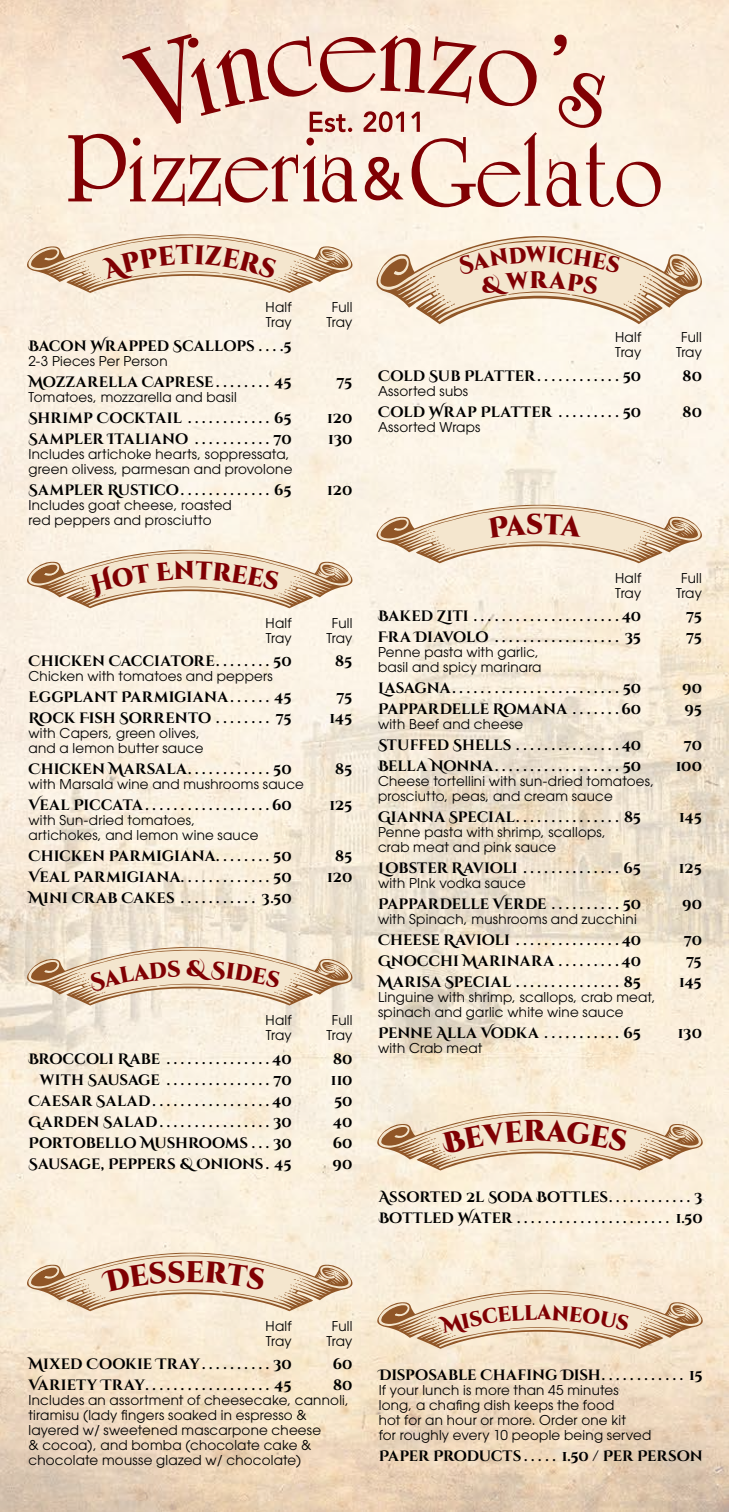
<style>
.page{position:relative;width:729px;height:1512px;background:#fff}
.page>*{position:absolute;margin:0;border:0;box-sizing:border-box;transform-origin:0 0}
.t1{font:900 24px "Cinzel Decorative";color:#800003;scale:.94 1}
.t2{font:900 22.5px "Cinzel Decorative";color:#800003;scale:.94 1}
.t3{font:700 15px/21px "Cinzel Decorative";letter-spacing:-.005em;color:#000}
.t4{font:700 15px "Cinzel Decorative";letter-spacing:.025em;color:#000}
.t5{font:700 15px "Cinzel Decorative";letter-spacing:.03em;color:#000}
.t6{font:700 15px "Cinzel Decorative";letter-spacing:.015em;color:#000}
.t7{font:13.5px/15px "Avant Garde";letter-spacing:.015em;color:#000}
</style>
<div class="page">
<img style="left:0;top:0;width:729px;height:1512px">
<svg style="left:553px;top:34px;width:14px;height:22px"></svg>
<svg style="left:558px;top:73px;width:47px;height:55px;background:#d2a096"></svg>
<svg style="left:547px;top:142px;width:114px;height:65px;background:#e0bcb2"></svg>
<svg style="left:68px;top:34px;width:472px;height:173px;background:#e2c0b3"></svg>
<svg style="left:26px;top:234px;width:327px;height:59px;background:#e8d6bd"></svg>
<svg style="left:26px;top:550px;width:327px;height:58px;background:#e8d6be"></svg>
<svg style="left:26px;top:1252px;width:327px;height:59px;background:#e8d4bb"></svg>
<svg style="left:377px;top:1112px;width:326px;height:59px;background:#e7d4ba"></svg>
<svg style="left:377px;top:1290px;width:326px;height:59px;background:#e6d2b7"></svg>
<svg style="left:26px;top:947px;width:327px;height:59px;background:#e5d3ba"></svg>
<svg style="left:376px;top:505px;width:327px;height:58px;background:#e8d6be"></svg>
<svg style="left:376px;top:236px;width:327px;height:88px;background:#e8d6bf"></svg>
<p class="t7" style="left:266px;top:300px;width:28px">Half</p>
<p class="t7" style="left:332px;top:300px;width:22px">Full</p>
<p class="t7" style="left:266px;top:315px;width:27px">Tray</p>
<p class="t7" style="left:327px;top:315px;width:27px">Tray</p>
<p class="t3" style="left:28px;top:336px;width:265px">BACON WRAPPED SCALLOPS . . . 5</p>
<p class="t7" style="left:28px;top:354px;width:141px">2-3 Pieces Per Person</p>
<p class="t3" style="left:28px;top:372px;width:265px">MOZZARELLA CAPRESE . . . . . . . . 45</p>
<p class="t3" style="left:337px;top:372px;width:17px">75</p>
<p class="t7" style="left:28px;top:390px;width:210px">Tomatoes, mozzarella and basil</p>
<p class="t3" style="left:28px;top:408px;width:265px">SHRIMP COCKTAIL . . . . . . . . . . . . 65</p>
<p class="t3" style="left:327px;top:408px;width:27px">120</p>
<p class="t3" style="left:28px;top:429px;width:265px">SAMPLER ITALIANO . . . . . . . . . . . 70</p>
<p class="t3" style="left:328px;top:429px;width:26px">130</p>
<p class="t7" style="left:28px;top:447px;width:266px">Includes artichoke hearts, soppressata, green olivess, parmesan and provolone</p>
<p class="t3" style="left:28px;top:480px;width:265px">SAMPLER RUSTICO . . . . . . . . . . . . . 65</p>
<p class="t3" style="left:327px;top:480px;width:27px">120</p>
<p class="t7" style="left:28px;top:498px;width:205px">Includes goat cheese, roasted red peppers and prosciutto</p>
<p class="t7" style="left:266px;top:615px;width:28px">Half</p>
<p class="t7" style="left:332px;top:615px;width:22px">Full</p>
<p class="t7" style="left:266px;top:630px;width:27px">Tray</p>
<p class="t7" style="left:327px;top:630px;width:27px">Tray</p>
<p class="t3" style="left:28px;top:651px;width:265px">CHICKEN CACCIATORE . . . . . . . . 50</p>
<p class="t3" style="left:335px;top:651px;width:19px">85</p>
<p class="t7" style="left:28px;top:669px;width:246px">Chicken with tomatoes and peppers</p>
<p class="t6" style="left:28px;top:688px;width:265px">EGGPLANT PARMIGIANA . . . . . . 45</p>
<p class="t3" style="left:337px;top:687px;width:17px">75</p>
<p class="t3" style="left:28px;top:708px;width:265px">ROCK FISH SORRENTO . . . . . . . . 75</p>
<p class="t3" style="left:330px;top:708px;width:24px">145</p>
<p class="t7" style="left:28px;top:726px;width:177px">with Capers, green olives, and a lemon butter sauce</p>
<p class="t3" style="left:28px;top:759px;width:265px">CHICKEN MARSALA . . . . . . . . . . . . 50</p>
<p class="t3" style="left:335px;top:759px;width:19px">85</p>
<p class="t7" style="left:28px;top:777px;width:277px">with Marsala wine and mushrooms sauce</p>
<p class="t3" style="left:28px;top:795px;width:265px">VEAL PICCATA . . . . . . . . . . . . . . . . . 60</p>
<p class="t3" style="left:329px;top:795px;width:25px">125</p>
<p class="t7" style="left:28px;top:813px;width:232px">with Sun-dried tomatoes, artichokes, and lemon wine sauce</p>
<p class="t3" style="left:28px;top:846px;width:265px">CHICKEN PARMIGIANA . . . . . . . . 50</p>
<p class="t3" style="left:335px;top:846px;width:19px">85</p>
<p class="t4" style="left:28px;top:868px;width:265px">VEAL PARMIGIANA . . . . . . . . . . . . . 50</p>
<p class="t3" style="left:327px;top:867px;width:27px">120</p>
<p class="t3" style="left:28px;top:888px;width:265px">MINI CRAB CAKES . . . . . . . . . . . 3.50</p>
<p class="t7" style="left:266px;top:1013px;width:28px">Half</p>
<p class="t7" style="left:332px;top:1013px;width:22px">Full</p>
<p class="t7" style="left:266px;top:1028px;width:27px">Tray</p>
<p class="t7" style="left:327px;top:1028px;width:27px">Tray</p>
<p class="t3" style="left:28px;top:1049px;width:265px">BROCCOLI RABE . . . . . . . . . . . . . . 40</p>
<p class="t3" style="left:333px;top:1049px;width:21px">80</p>
<p class="t3" style="left:40px;top:1070px;width:254px">WITH SAUSAGE . . . . . . . . . . . . . . . 70</p>
<p class="t3" style="left:331px;top:1070px;width:23px">110</p>
<p class="t4" style="left:28px;top:1091px;width:265px">CAESAR SALAD . . . . . . . . . . . . . . . . 40</p>
<p class="t3" style="left:334px;top:1091px;width:20px">50</p>
<p class="t5" style="left:28px;top:1112px;width:265px">GARDEN SALAD . . . . . . . . . . . . . . . . 30</p>
<p class="t3" style="left:333px;top:1112px;width:21px">40</p>
<p class="t3" style="left:28px;top:1133px;width:265px">PORTOBELLO MUSHROOMS . . . 30</p>
<p class="t3" style="left:333px;top:1133px;width:21px">60</p>
<p class="t3" style="left:29px;top:1154px;width:265px">SAUSAGE, PEPPERS &amp; ONIONS . 45</p>
<p class="t3" style="left:333px;top:1154px;width:21px">90</p>
<h2 class="t2" style="left:526px;top:240px;width:23px">w</h2>
<h1 class="t1" style="left:530px;top:265px;width:20px">r</h1>
<p class="t7" style="left:615px;top:330px;width:28px">Half</p>
<p class="t7" style="left:681px;top:330px;width:22px">Full</p>
<p class="t7" style="left:615px;top:345px;width:27px">Tray</p>
<p class="t7" style="left:676px;top:345px;width:27px">Tray</p>
<p class="t3" style="left:378px;top:366px;width:265px">COLD SUB PLATTER . . . . . . . . . . . . 50</p>
<p class="t3" style="left:683px;top:366px;width:21px">80</p>
<p class="t7" style="left:378px;top:384px;width:92px">Assorted subs</p>
<p class="t3" style="left:378px;top:402px;width:265px">COLD WRAP PLATTER . . . . . . . . . 50</p>
<p class="t3" style="left:683px;top:402px;width:21px">80</p>
<p class="t7" style="left:378px;top:420px;width:104px">Assorted Wraps</p>
<p class="t7" style="left:615px;top:570px;width:28px">Half</p>
<p class="t7" style="left:681px;top:570px;width:22px">Full</p>
<p class="t7" style="left:615px;top:585px;width:27px">Tray</p>
<p class="t7" style="left:676px;top:585px;width:27px">Tray</p>
<p class="t3" style="left:378px;top:606px;width:265px">BAKED ZITI . . . . . . . . . . . . . . . . . . . . 40</p>
<p class="t3" style="left:686px;top:606px;width:17px">75</p>
<p class="t3" style="left:378px;top:627px;width:265px">FRA DIAVOLO . . . . . . . . . . . . . . . . . . 35</p>
<p class="t3" style="left:686px;top:627px;width:17px">75</p>
<p class="t7" style="left:378px;top:645px;width:165px">Penne pasta with garlic, basil and spicy marinara</p>
<p class="t3" style="left:378px;top:678px;width:265px">LASAGNA . . . . . . . . . . . . . . . . . . . . . . . . 50</p>
<p class="t3" style="left:682px;top:678px;width:21px">90</p>
<p class="t3" style="left:378px;top:699px;width:265px">PAPPARDELLE ROMANA . . . . . . 60</p>
<p class="t3" style="left:684px;top:699px;width:19px">95</p>
<p class="t7" style="left:378px;top:717px;width:147px">with Beef and cheese</p>
<p class="t3" style="left:378px;top:735px;width:265px">STUFFED SHELLS . . . . . . . . . . . . . . 40</p>
<p class="t3" style="left:684px;top:735px;width:20px">70</p>
<p class="t3" style="left:378px;top:756px;width:265px">BELLA NONNA . . . . . . . . . . . . . . . . . . 50</p>
<p class="t3" style="left:676px;top:756px;width:28px">100</p>
<p class="t7" style="left:378px;top:774px;width:278px">Cheese tortellini with sun-dried tomatoes, prosciutto, peas, and cream sauce</p>
<p class="t3" style="left:378px;top:807px;width:265px">GIANNA SPECIAL . . . . . . . . . . . . . . . 85</p>
<p class="t3" style="left:679px;top:807px;width:24px">145</p>
<p class="t7" style="left:378px;top:825px;width:229px">Penne pasta with shrimp, scallops, crab meat and pink sauce</p>
<p class="t3" style="left:378px;top:858px;width:265px">LOBSTER RAVIOLI . . . . . . . . . . . . . . 65</p>
<p class="t3" style="left:679px;top:858px;width:25px">125</p>
<p class="t7" style="left:378px;top:876px;width:149px">with PInk vodka sauce</p>
<p class="t3" style="left:378px;top:894px;width:265px">PAPPARDELLE VERDE . . . . . . . . . . 50</p>
<p class="t3" style="left:682px;top:894px;width:21px">90</p>
<p class="t7" style="left:378px;top:912px;width:260px">with Spinach, mushrooms and zucchini</p>
<p class="t3" style="left:378px;top:930px;width:265px">CHEESE RAVIOLI . . . . . . . . . . . . . . 40</p>
<p class="t3" style="left:684px;top:930px;width:20px">70</p>
<p class="t3" style="left:378px;top:951px;width:265px">GNOCCHI MARINARA . . . . . . . . 40</p>
<p class="t3" style="left:686px;top:951px;width:17px">75</p>
<p class="t3" style="left:378px;top:972px;width:265px">MARISA SPECIAL . . . . . . . . . . . . . . . 85</p>
<p class="t3" style="left:679px;top:972px;width:24px">145</p>
<p class="t7" style="left:378px;top:990px;width:279px">Linguine with shrimp, scallops, crab meat, spinach and garlic white wine sauce</p>
<p class="t3" style="left:378px;top:1023px;width:265px">PENNE ALLA VODKA . . . . . . . . . . . 65</p>
<p class="t3" style="left:678px;top:1023px;width:26px">130</p>
<p class="t7" style="left:378px;top:1041px;width:106px">with Crab meat</p>
<p class="t3" style="left:379px;top:1187px;width:326px">ASSORTED 2L SODA BOTTLES . . . . . . . . . . . . 3<br>BOTTLED WATER . . . . . . . . . . . . . . . . . . . . . . 1.50</p>
<p class="t7" style="left:266px;top:1318px;width:28px">Half</p>
<p class="t7" style="left:332px;top:1318px;width:22px">Full</p>
<p class="t7" style="left:266px;top:1333px;width:27px">Tray</p>
<p class="t7" style="left:327px;top:1333px;width:27px">Tray</p>
<p class="t3" style="left:28px;top:1354px;width:265px">MIXED COOKIE TRAY . . . . . . . . . . 30</p>
<p class="t3" style="left:333px;top:1354px;width:21px">60</p>
<p class="t3" style="left:29px;top:1375px;width:265px">VARIETY TRAY . . . . . . . . . . . . . . . . . . 45</p>
<p class="t3" style="left:333px;top:1375px;width:21px">80</p>
<p class="t7" style="left:28px;top:1393px;width:322px">Includes an assortment of cheesecake, cannoli, tiramisu (lady fingers soaked in espresso &amp; layered w/ sweetened mascarpone cheese<br>&amp; cocoa), and bomba (chocolate cake &amp; chocolate mousse glazed w/ chocolate)</p>
<p class="t3" style="left:379px;top:1365px;width:326px">DISPOSABLE CHAFING DISH . . . . . . . . . . . . 15</p>
<p class="t7" style="left:379px;top:1383px;width:274px">If your lunch is more than 45 minutes long, a chafing dish keeps the food<br>hot for an hour or more. Order one kit<br>for roughly every 10 people being served</p>
<p class="t3" style="left:379px;top:1446px;width:325px">PAPER PRODUCTS . . . . . 1.50 / PER PERSON</p>
</div>
